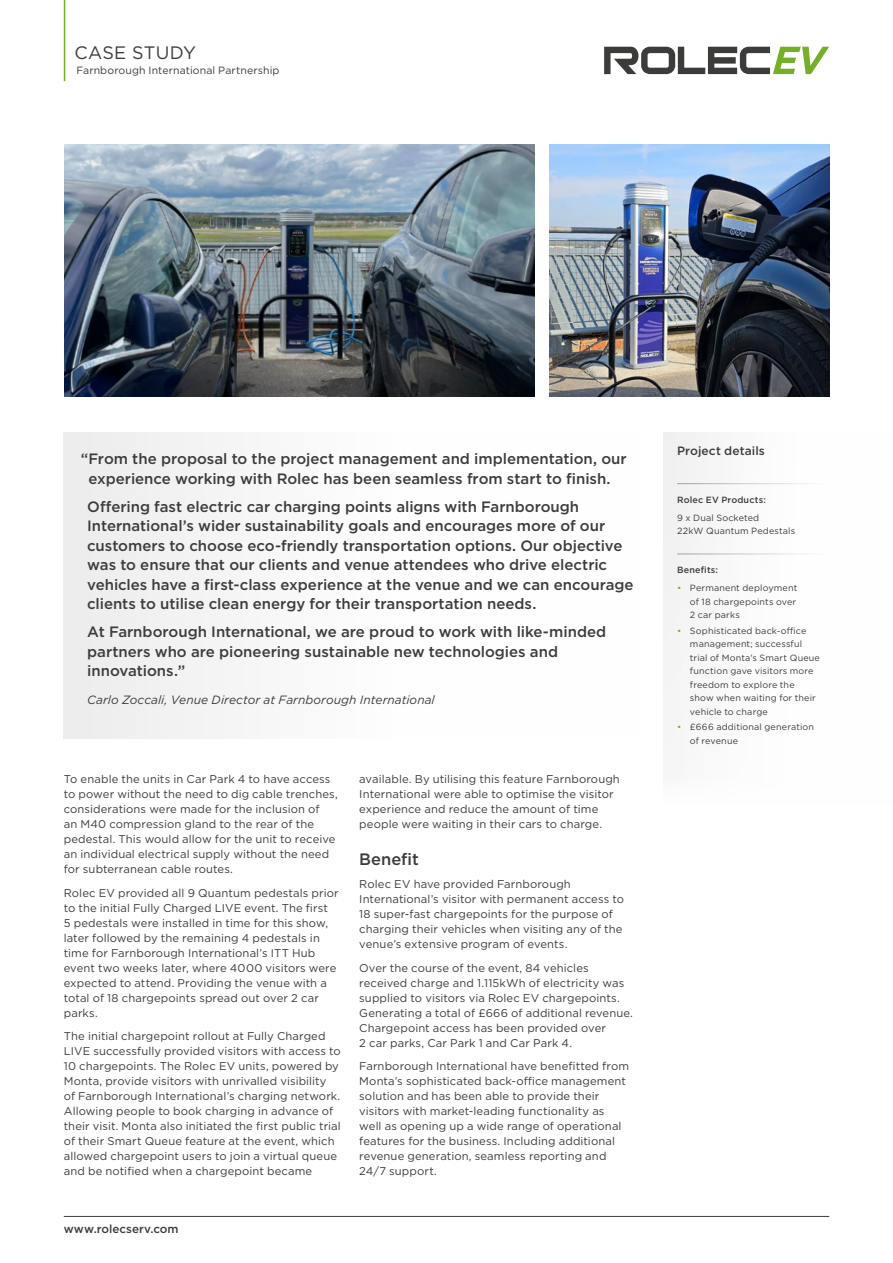
<style>
.page{position:relative;width:893px;height:1263px;background:#fff}
.page>*{position:absolute;margin:0;border:0;box-sizing:border-box;transform-origin:0 0}
.t1{font:18px "Gotham";letter-spacing:.015em;color:#3c3c3b}
.t2{font:500 16.5px "Gotham";letter-spacing:-.005em;color:#3c3c3b}
.t3{font:500 15px/19.5px "Gotham";color:#3c3c3b}
.t4{font:italic 12px "Gotham";color:#3c3c3b}
.t5{font:500 12px "Gotham";letter-spacing:.005em;color:#3c3c3b}
.t6{font:500 11.7px "Gotham";color:#3c3c3b}
.t7{font:11.25px/15px "Gotham";letter-spacing:.01em;color:#3c3c3b}
.t8{font:10.5px "Gotham";letter-spacing:.01em;color:#3c3c3b}
.t9{font:9px/13.5px "Gotham";letter-spacing:.015em;color:#3c3c3b}
.t10{font:500 9px "Gotham";letter-spacing:.02em;color:#3c3c3b}
.s1{color:#74af27}
</style>
<div class="page">
<hr style="left:64px;top:0;width:1px;height:81px;background:#74af27">
<hr style="left:64px;top:1216px;width:765px;height:1px;background:#3c3c3b">
<svg style="left:604px;top:47px;width:225px;height:27px"></svg>
<div style="left:64px;top:432px;width:574px;height:306px;background:linear-gradient(to right,#efefef,#fff)"></div>
<img style="left:65px;top:144px;width:469px;height:252px">
<img style="left:549px;top:144px;width:280px;height:252px">
<h1 class="t1" style="left:74px;top:42px;width:123px">CASE STUDY</h1>
<p class="t8" style="left:77px;top:64px;width:204px">Farnborough International Partnership</p>
<h3 class="t3" style="left:81px;top:449px;width:547px;text-align:center">“From the proposal to the project management and implementation, our experience working with Rolec has been seamless from start to finish.</h3>
<p class="t3" style="left:87px;top:496px;width:548px">Offering fast electric car charging points aligns with Farnborough International’s wider sustainability goals and encourages more of our customers to choose eco-friendly transportation options. Our objective was to ensure that our clients and venue attendees who drive electric vehicles have a first-class experience at the venue and we can encourage clients to utilise clean energy for their transportation needs.</p>
<h3 class="t3" style="left:87px;top:622px;width:521px">At Farnborough International, we are proud to work with like-minded partners who are pioneering sustainable new technologies and innovations.”</h3>
<p class="t4" style="left:87px;top:693px;width:349px">Carlo Zoccali, Venue Director at Farnborough International</p>
<p class="t7" style="left:64px;top:771px;width:276px">To enable the units in Car Park 4 to have access to power without the need to dig cable trenches, considerations were made for the inclusion of<br>an M40 compression gland to the rear of the pedestal. This would allow for the unit to receive an individual electrical supply without the need for subterranean cable routes.</p>
<p class="t7" style="left:64px;top:885px;width:276px">Rolec EV provided all 9 Quantum pedestals prior to the initial Fully Charged LIVE event. The first<br>5 pedestals were installed in time for this show, later followed by the remaining 4 pedestals in time for Farnborough International’s ITT Hub event two weeks later, where 4000 visitors were expected to attend. Providing the venue with a total of 18 chargepoints spread out over 2 car parks.</p>
<p class="t7" style="left:64px;top:1028px;width:279px">The initial chargepoint rollout at Fully Charged LIVE successfully provided visitors with access to 10 chargepoints. The Rolec EV units, powered by Monta, provide visitors with unrivalled visibility<br>of Farnborough International’s charging network.<br>Allowing people to book charging in advance of their visit. Monta also initiated the first public trial of their Smart Queue feature at the event, which allowed chargepoint users to join a virtual queue and be notified when a chargepoint became</p>
<p class="t6" style="left:64px;top:1221px;width:116px">www.rolecserv.com</p>
<p class="t7" style="left:359px;top:771px;width:262px">available. By utilising this feature Farnborough International were able to optimise the visitor experience and reduce the amount of time people were waiting in their cars to charge.</p>
<h2 class="t2" style="left:359px;top:848px;width:61px">Benefit</h2>
<p class="t7" style="left:359px;top:876px;width:266px">Rolec EV have provided Farnborough International’s visitor with permanent access to 18 super-fast chargepoints for the purpose of charging their vehicles when visiting any of the venue’s extensive program of events.</p>
<p class="t7" style="left:359px;top:960px;width:275px">Over the course of the event, 84 vehicles received charge and 1.115kWh of electricity was supplied to visitors via Rolec EV chargepoints.<br>Generating a total of £666 of additional revenue.<br>Chargepoint access has been provided over<br>2 car parks, Car Park 1 and Car Park 4.</p>
<p class="t7" style="left:359px;top:1058px;width:271px">Farnborough International have benefitted from Monta’s sophisticated back-office management solution and has been able to provide their visitors with market-leading functionality as well as opening up a wide range of operational features for the business. Including additional revenue generation, seamless reporting and 24/7 support.</p>
<p class="t5" style="left:677px;top:443px;width:89px">Project details</p>
<p class="t10" style="left:677px;top:494px;width:90px">Rolec EV Products:</p>
<p class="t9" style="left:677px;top:511px;width:120px">9 x Dual Socketed<br>22kW Quantum Pedestals</p>
<p class="t10" style="left:677px;top:564px;width:42px">Benefits:</p>
<p class="t9" style="left:690px;top:581px;width:109px;text-indent:-13px"><span class="s1">•</span> Permanent deployment of 18 chargepoints over<br>2 car parks</p>
<p class="t9" style="left:690px;top:623px;width:131px;text-indent:-13px"><span class="s1">•</span> Sophisticated back-office management; successful trial of Monta’s Smart Queue function gave visitors more freedom to explore the show when waiting for their vehicle to charge</p>
<p class="t9" style="left:690px;top:720px;width:126px;text-indent:-13px"><span class="s1">•</span> £666 additional generation of revenue</p>
</div>
